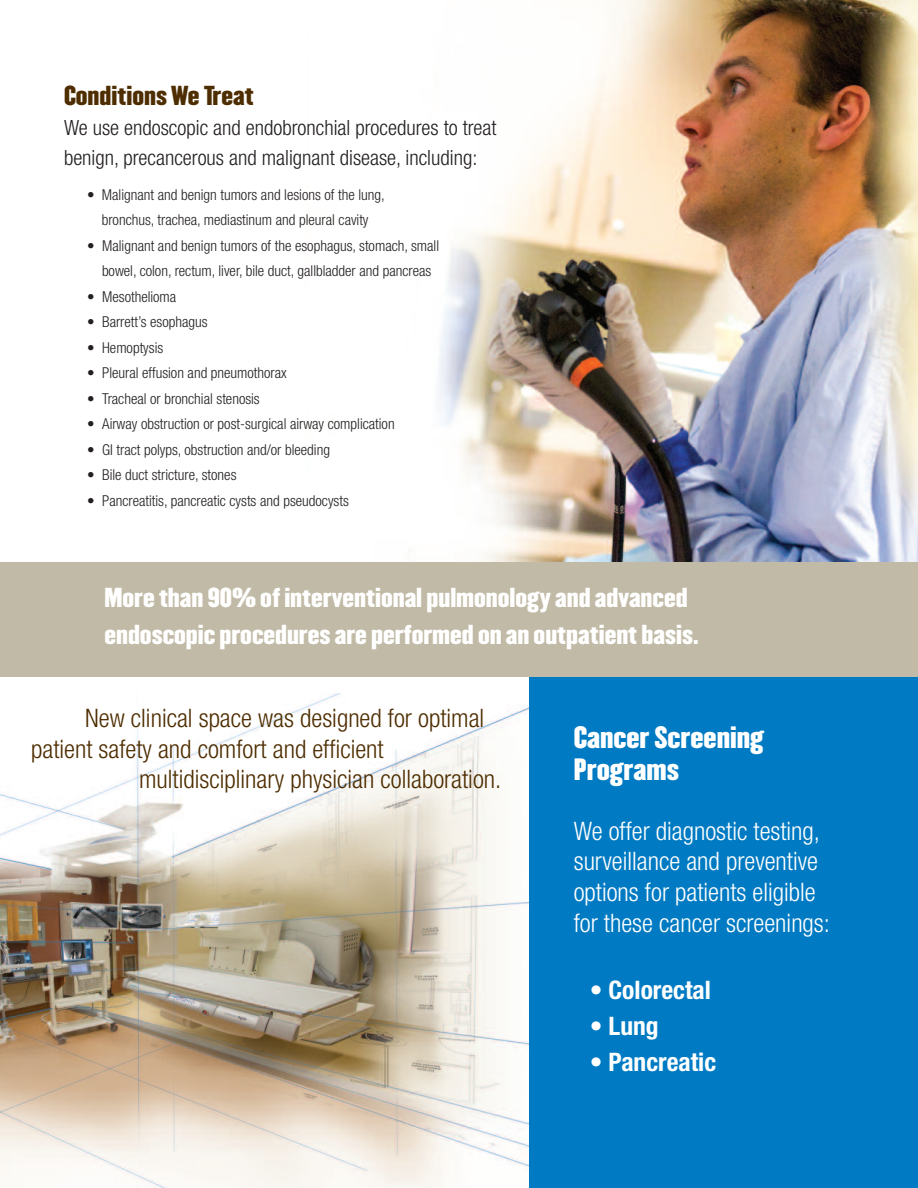
<style>
.page{position:relative;width:918px;height:1188px;background:#fff}
.page>*{position:absolute;margin:0;border:0;box-sizing:border-box;transform-origin:0 0}
.t1{font:27px/32.4px "Champion HTF Welterweight";color:#fff}
.t2{font:300 condensed 25.5px "Helvetica Neue LT Std";color:#4e2d00}
.t3{font:300 condensed 25.5px/30.6px "Helvetica Neue LT Std";color:#fff}
.t4{font:700 condensed 25.5px "Helvetica Neue";color:#fff}
.t5{font:24px/37.5px "Champion HTF Welterweight";color:#fff}
.t6{font:24px "Champion HTF Welterweight";color:#4e2d00}
.t7{font:300 condensed 21px/30px "Helvetica Neue LT Std";color:#231f20}
.t8{font:300 condensed 15px/25.5px "Helvetica Neue LT Std";color:#231f20;text-align:center}
</style>
<div class="page">
<img style="left:0;top:693px;width:529px;height:495px">
<div style="left:529px;top:673px;width:389px;height:515px;background:#007bc3"></div>
<img style="left:439px;top:0;width:479px;height:562px">
<div style="left:0;top:562px;width:918px;height:115px;background:#c1baa6"></div>
<h3 class="t6" style="left:64px;top:80px;width:191px">Conditions We Treat</h3>
<h3 class="t7" style="left:64px;top:113px;width:434px">We use endoscopic and endobronchial procedures to treat benign, precancerous and malignant disease, including:</h3>
<p class="t8" style="left:87px;top:182px;width:299px">• Malignant and benign tumors and lesions of the lung, bronchus, trachea, mediastinum and pleural cavity</p>
<p class="t8" style="left:87px;top:233px;width:353px">• Malignant and benign tumors of the esophagus, stomach, small bowel, colon, rectum, liver, bile duct, gallbladder and pancreas</p>
<p class="t8" style="left:87px;top:284px;width:91px">• Mesothelioma</p>
<p class="t8" style="left:87px;top:309px;width:122px">• Barrett’s esophagus</p>
<p class="t8" style="left:87px;top:335px;width:78px">• Hemoptysis</p>
<p class="t8" style="left:87px;top:360px;width:201px">• Pleural effusion and pneumothorax</p>
<p class="t8" style="left:87px;top:386px;width:174px">• Tracheal or bronchial stenosis</p>
<p class="t8" style="left:87px;top:411px;width:309px">• Airway obstruction or post-surgical airway complication</p>
<p class="t8" style="left:87px;top:437px;width:244px">• GI tract polyps, obstruction and/or bleeding</p>
<p class="t8" style="left:87px;top:462px;width:151px">• Bile duct stricture, stones</p>
<p class="t8" style="left:87px;top:488px;width:263px">• Pancreatitis, pancreatic cysts and pseudocysts</p>
<h3 class="t5" style="left:104px;top:579px;width:596px">More than 90% of interventional pulmonology and advanced endoscopic procedures are performed on an outpatient basis.</h3>
<h2 class="t2" style="left:85px;top:703px;width:401px">New clinical space was designed for optimal</h2>
<h2 class="t2" style="left:31px;top:734px;width:354px">patient safety and comfort and efficient</h2>
<h2 class="t2" style="left:139px;top:765px;width:364px">multidisciplinary physician collaboration.</h2>
<h1 class="t1" style="left:574px;top:722px;width:192px">Cancer Screening<br>Programs</h1>
<h2 class="t3" style="left:574px;top:815px;width:258px">We offer diagnostic testing, surveillance and preventive options for patients eligible for these cancer screenings:</h2>
<h2 class="t4" style="left:590px;top:969px;width:123px">• Colorectal</h2>
<h2 class="t4" style="left:590px;top:1005px;width:70px">• Lung</h2>
<h2 class="t4" style="left:590px;top:1041px;width:128px">• Pancreatic</h2>
</div>
